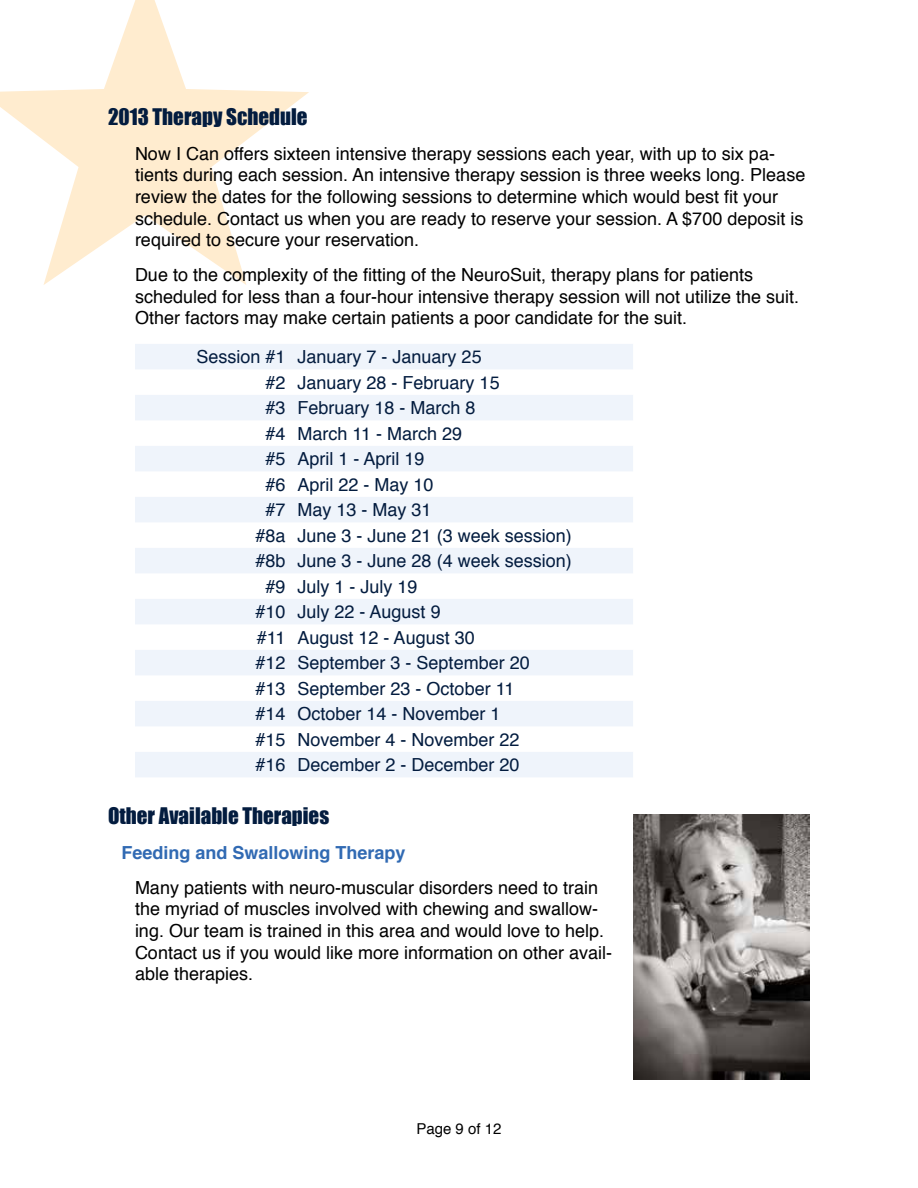
<style>
.page{position:relative;width:918px;height:1188px;background:#fff}
.page>*{position:absolute;margin:0;border:0;box-sizing:border-box;transform-origin:0 0}
.t1{font:21px "Impact";color:#031c3f}
.t2{font:18px/21.6px "Helvetica";color:#000}
.t3{font:18px "Helvetica";color:#031c3f}
.t4{font:700 18px "Helvetica";color:#316ab3}
.t5{font:15px "Helvetica";color:#000}
</style>
<div class="page">
<svg style="left:0;top:0;width:309px;height:285px"></svg>
<svg style="left:135px;top:344px;width:498px;height:433px;fill:#eff4fb"></svg>
<img style="left:633px;top:814px;width:177px;height:266px">
<p class="t1" style="left:108px;top:100px;width:201px">2013 Therapy Schedule</p>
<p class="t2" style="left:135px;top:143px;width:672px">Now I Can offers sixteen intensive therapy sessions each year, with up to six pa&shy;tients during each session. An intensive therapy session is three weeks long. Please review the dates for the following sessions to determine which would best fit your schedule. Contact us when you are ready to reserve your session. A $700 deposit is required to secure your reservation.</p>
<p class="t2" style="left:135px;top:265px;width:666px">Due to the complexity of the fitting of the NeuroSuit, therapy plans for patients scheduled for less than a four-hour intensive therapy session will not utilize the suit.<br>Other factors may make certain patients a poor candidate for the suit.</p>
<p class="t3" style="left:197px;top:343px;width:287px">Session #1 January 7 - January 25</p>
<p class="t3" style="left:266px;top:369px;width:236px">#2 January 28 - February 15</p>
<p class="t3" style="left:266px;top:394px;width:212px">#3 February 18 - March 8</p>
<p class="t3" style="left:266px;top:420px;width:198px">#4 March 11 - March 29</p>
<p class="t3" style="left:266px;top:445px;width:161px">#5 April 1 - April 19</p>
<p class="t3" style="left:266px;top:471px;width:170px">#6 April 22 - May 10</p>
<p class="t3" style="left:266px;top:496px;width:168px">#7 May 13 - May 31</p>
<p class="t3" style="left:256px;top:522px;width:318px">#8a June 3 - June 21 (3 week session)</p>
<p class="t3" style="left:256px;top:547px;width:318px">#8b June 3 - June 28 (4 week session)</p>
<p class="t3" style="left:266px;top:573px;width:154px">#9 July 1 - July 19</p>
<p class="t3" style="left:256px;top:598px;width:187px">#10 July 22 - August 9</p>
<p class="t3" style="left:257px;top:624px;width:219px">#11 August 12 - August 30</p>
<p class="t3" style="left:256px;top:649px;width:276px">#12 September 3 - September 20</p>
<p class="t3" style="left:256px;top:675px;width:260px">#13 September 23 - October 11</p>
<p class="t3" style="left:256px;top:700px;width:247px">#14 October 14 - November 1</p>
<p class="t3" style="left:256px;top:726px;width:266px">#15 November 4 - November 22</p>
<p class="t3" style="left:256px;top:751px;width:266px">#16 December 2 - December 20</p>
<p class="t1" style="left:108px;top:799px;width:223px">Other Available Therapies</p>
<p class="t4" style="left:122px;top:838px;width:286px">Feeding and Swallowing Therapy</p>
<p class="t2" style="left:135px;top:877px;width:479px">Many patients with neuro-muscular disorders need to train the myriad of muscles involved with chewing and swallow&shy;ing. Our team is trained in this area and would love to help.<br>Contact us if you would like more information on other avail&shy;able therapies.</p>
<p class="t5" style="left:416px;top:1117px;width:87px">Page 9 of 12</p>
</div>
